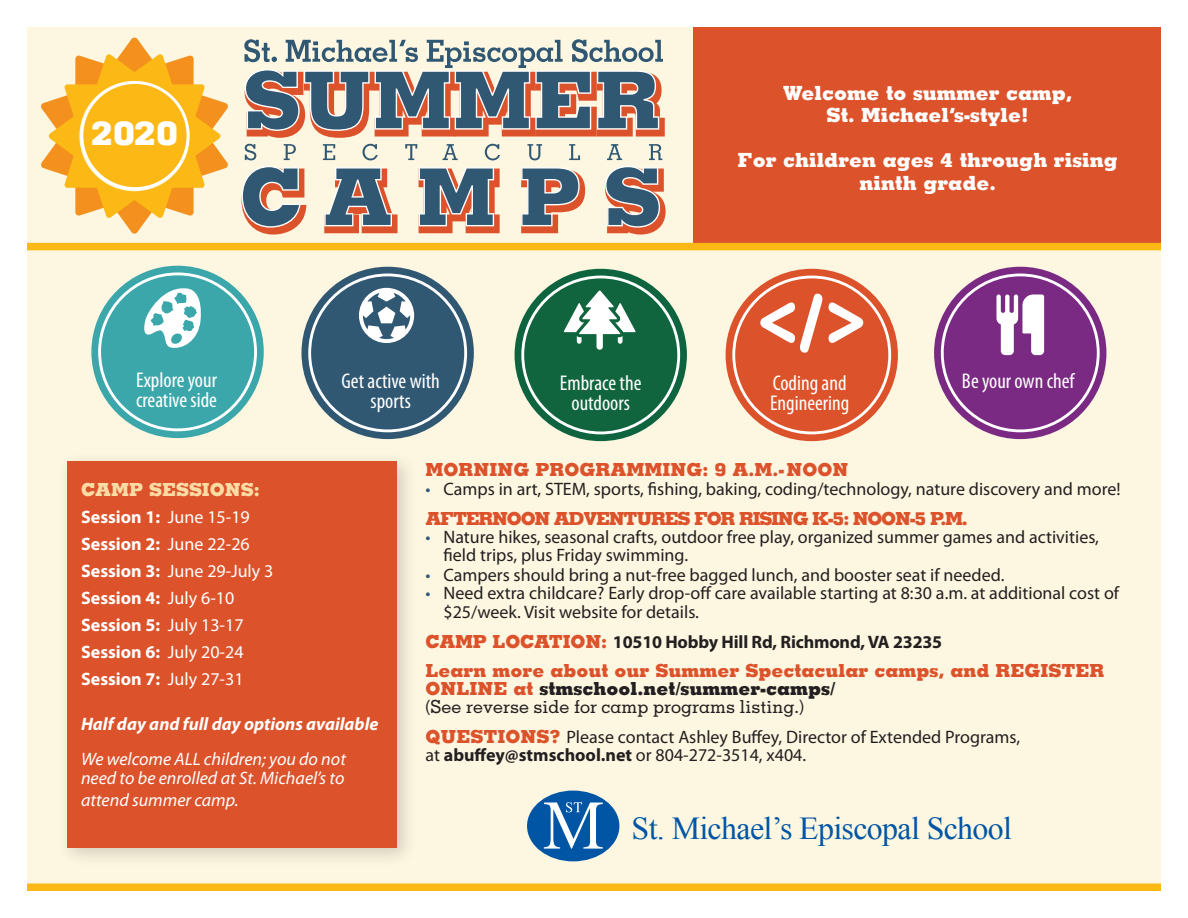
<style>
.page{position:relative;width:1188px;height:918px;background:#fff}
.page>*{position:absolute;margin:0;border:0;box-sizing:border-box;transform-origin:0 0}
.t1{font:900 78.3px "Helvetica Rounded";color:#fff;scale:.8 1}
.t2{font:800 33px "Memphis";color:#fff}
.t3{font:31.95px "Times New Roman";letter-spacing:-.02em;color:#0155a5}
.t4{font:condensed 21.3px/20px "Myriad Pro";color:#fff}
.t5{font:800 19.5px/22.5px "Memphis";color:#fff;text-align:center}
.t6{font:18px/18px "Myriad Pro";color:#231f20}
.t7{font:800 18px/18px "Memphis";color:#dc522b}
.t8{font:18px/27px "Myriad Pro";color:#fff}
.t9{font:italic 18px/19.5px "Myriad Pro";color:#fff}
.t10{font:700 18px "Myriad Pro";letter-spacing:-.01em;color:#231f20}
.t11{font:800 18px "Memphis";letter-spacing:-.07em;color:#dc522b}
.t12{font:italic 700 18px "Myriad Pro";color:#fff}
.t13{font:800 18px "Memphis";color:#fadca4}
.s1{font-weight:700}
.s2{color:#315873}
.s3{font-family:"Memphis";font-weight:800;color:#dc522b}
.s4{color:#231f20}
.s5{font-weight:500;color:#231f20}
</style>
<div class="page">
<div style="left:27px;top:27px;width:1134px;height:864px;background:#fdf7e1"></div>
<div style="left:693px;top:27px;width:468px;height:216px;background:#dc522b"></div>
<svg style="left:91px;top:266px;width:173px;height:172px;background:#57b3b6"></svg>
<div style="left:100px;top:274px;width:156px;height:156px;background:#3ca7ab;border-radius:50%"></div>
<div style="left:98px;top:272px;width:159px;height:159px;border:3px solid #fff;border-radius:50%"></div>
<svg style="left:144px;top:288px;width:57px;height:60px"></svg>
<svg style="left:515px;top:269px;width:172px;height:172px;background:#2d7857"></svg>
<div style="left:523px;top:277px;width:156px;height:156px;background:#11653e;border-radius:50%"></div>
<div style="left:521px;top:276px;width:159px;height:158px;border:3px solid #fff;border-radius:50%"></div>
<svg style="left:564px;top:291px;width:72px;height:59px"></svg>
<svg style="left:934px;top:267px;width:172px;height:172px;background:#8c4693"></svg>
<div style="left:942px;top:275px;width:156px;height:156px;background:#7b2a83;border-radius:50%"></div>
<div style="left:941px;top:274px;width:159px;height:158px;border:3px solid #fff;border-radius:50%"></div>
<div style="left:57px;top:451px;width:361px;height:417px;background:#231f20;opacity:.2"></div>
<div style="left:68px;top:461px;width:329px;height:387px;background:#dc522b"></div>
<div style="left:528px;top:791px;width:91px;height:70px;background:#0155a5;border-radius:50%"></div>
<div style="left:527px;top:791px;width:92px;height:70px;border:2px solid #0155a5;border-radius:50%"></div>
<svg style="left:544px;top:802px;width:59px;height:47px"></svg>
<svg style="left:242px;top:166px;width:64px;height:69px"></svg>
<svg style="left:324px;top:167px;width:74px;height:66px"></svg>
<svg style="left:419px;top:167px;width:81px;height:66px;background:#897b7d"></svg>
<svg style="left:521px;top:167px;width:64px;height:66px"></svg>
<svg style="left:605px;top:166px;width:61px;height:69px;background:#917f7f"></svg>
<svg style="left:244px;top:39px;width:421px;height:99px"></svg>
<svg style="left:245px;top:144px;width:11px;height:16px"></svg>
<svg style="left:284px;top:144px;width:12px;height:16px"></svg>
<svg style="left:323px;top:144px;width:12px;height:16px"></svg>
<svg style="left:363px;top:144px;width:15px;height:16px"></svg>
<svg style="left:405px;top:144px;width:12px;height:16px"></svg>
<svg style="left:443px;top:144px;width:15px;height:16px"></svg>
<svg style="left:485px;top:144px;width:15px;height:16px"></svg>
<svg style="left:528px;top:144px;width:14px;height:16px"></svg>
<svg style="left:569px;top:144px;width:11px;height:16px"></svg>
<svg style="left:607px;top:144px;width:15px;height:16px"></svg>
<svg style="left:649px;top:144px;width:13px;height:16px"></svg>
<svg style="left:41px;top:37px;width:187px;height:197px"></svg>
<svg style="left:726px;top:269px;width:172px;height:172px;background:#e06846"></svg>
<div style="left:734px;top:277px;width:156px;height:156px;background:#dc522b;border-radius:50%"></div>
<div style="left:732px;top:276px;width:159px;height:158px;border:3px solid #fff;border-radius:50%"></div>
<svg style="left:301px;top:267px;width:173px;height:172px;background:#4e7086"></svg>
<div style="left:310px;top:275px;width:156px;height:156px;background:#315873;border-radius:50%"></div>
<div style="left:308px;top:274px;width:159px;height:158px;border:3px solid #fff;border-radius:50%"></div>
<svg style="left:996px;top:295px;width:48px;height:60px"></svg>
<svg style="left:359px;top:288px;width:55px;height:55px"></svg>
<div style="left:27px;top:243px;width:1134px;height:7px;background:#fcb814"></div>
<div style="left:27px;top:884px;width:1134px;height:7px;background:#fcb814"></div>
<h2 class="t2" style="left:91px;top:112px;width:88px">2020</h2>
<p class="t5" style="left:783px;top:81px;width:291px">Welcome to summer camp,<br>St. Michael’s-style!</p>
<p class="t5" style="left:738px;top:148px;width:382px">For children ages 4 through rising ninth grade.</p>
<h1 class="t1" style="left:759px;top:267px;width:134px">&lt;/&gt;</h1>
<p class="t4" style="left:136px;top:369px;width:82px">Explore your creative side</p>
<p class="t4" style="left:560px;top:373px;width:83px;text-align:center">Embrace the outdoors</p>
<p class="t4" style="left:962px;top:370px;width:114px">Be your own chef</p>
<p class="t4" style="left:342px;top:370px;width:100px;text-align:center">Get active with sports</p>
<p class="t4" style="left:770px;top:373px;width:81px">Coding and<br>Engineering</p>
<p class="t13" style="left:81px;top:478px;width:180px">CAMP SESSIONS:</p>
<p class="t8" style="left:81px;top:503px;width:194px"><span class="s1">Session 1:</span> June 15-19<br><span class="s1">Session 2:</span> June 22-26<br><span class="s1">Session 3:</span> June 29-July 3<br><span class="s1">Session 4:</span> July 6-10<br><span class="s1">Session 5:</span> July 13-17<br><span class="s1">Session 6:</span> July 20-24<br><span class="s1">Session 7:</span> July 27-31</p>
<p class="t12" style="left:81px;top:712px;width:299px">Half day and full day options available</p>
<p class="t9" style="left:81px;top:749px;width:266px">We welcome ALL children; you do not need to be enrolled at St. Michael’s to</p>
<p class="t9" style="left:81px;top:790px;width:159px">attend summer camp.</p>
<p class="t7" style="left:426px;top:460px;width:425px">MORNING PROGRAMMING: 9 A.M.-NOON</p>
<p class="t6" style="left:426px;top:480px;width:697px"><span class="s2">•</span> Camps in art, STEM, sports, fishing, baking, coding/technology, nature discovery and more!</p>
<p class="t11" style="left:426px;top:507px;width:544px">AFTERNOON ADVENTURES FOR RISING K-5: NOON-5 P.M.</p>
<p class="t6" style="left:444px;top:528px;width:657px;text-indent:-18px"><span class="s2">•</span> Nature hikes, seasonal crafts, outdoor free play, organized summer games and activities, field trips, plus Friday swimming.</p>
<p class="t6" style="left:426px;top:565px;width:580px"><span class="s2">•</span> Campers should bring a nut-free bagged lunch, and booster seat if needed.</p>
<p class="t6" style="left:444px;top:583px;width:677px;line-height:19.5px;text-indent:-18px"><span class="s2">•</span> Need extra childcare? Early drop-off care available starting at 8:30 a.m. at additional cost of $25/week. Visit website for details.</p>
<p class="t10" style="left:426px;top:630px;width:518px"><span class="s3">CAMP LOCATION:</span> 10510 Hobby Hill Rd, Richmond, VA 23235</p>
<p class="t7" style="left:426px;top:661px;width:680px">Learn more about our Summer Spectacular camps, and REGISTER<br>ONLINE at <span class="s4">stmschool.net/summer-camps/<br></span><span class="s5">(See reverse side for camp programs listing.)</span></p>
<p class="t6" style="left:426px;top:727px;width:596px"><span class="s3">QUESTIONS?</span> Please contact Ashley Buffey, Director of Extended Programs, at <span class="s1">abuffey@stmschool.net</span> or 804-272-3514, x404.</p>
<h3 class="t3" style="left:632px;top:806px;width:382px">St. Michael’s Episcopal School</h3>
</div>
